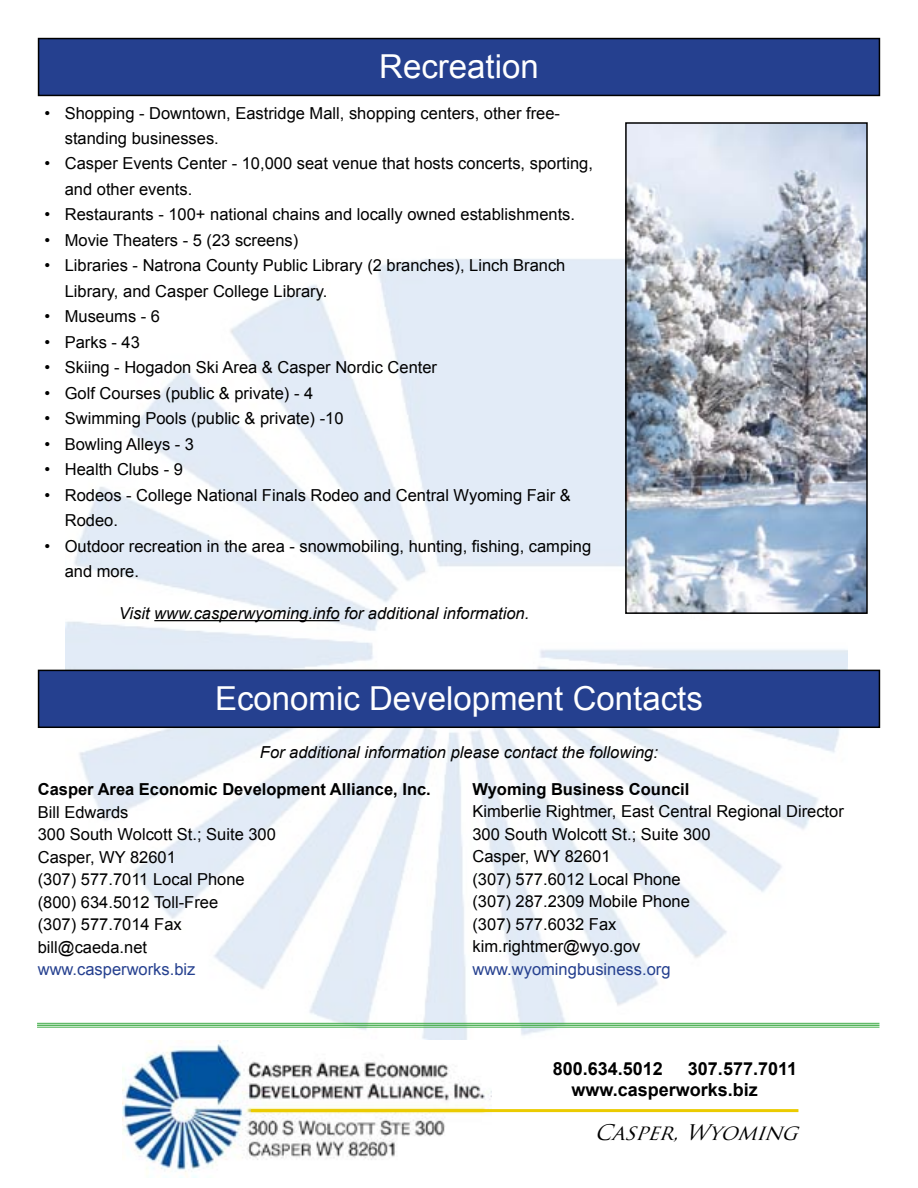
<style>
.page{position:relative;width:918px;height:1188px;background:#fff}
.page>*{position:absolute;margin:0;border:0;box-sizing:border-box;transform-origin:0 0}
.t1{font:33px "Arial";color:#fff}
.t2{font:italic 21px "Trajan Pro";color:#000}
.t3{font:700 18px/21.6px "Arial";color:#000}
.t4{font:16.5px/22.5px "Arial";color:#000}
.t5{font:italic 16.5px "Arial";color:#000}
.t6{font:700 16.5px "Arial";color:#000}
.t7{font:16.5px "Arial";color:#25408f}
</style>
<div class="page">
<img style="left:66px;top:259px;width:782px;height:781px">
<div style="left:39px;top:39px;width:840px;height:56px;background:#25408f"></div>
<div style="left:38px;top:38px;width:842px;height:58px;border:2px solid #000"></div>
<div style="left:39px;top:670px;width:840px;height:57px;background:#25408f"></div>
<div style="left:38px;top:670px;width:842px;height:58px;border:2px solid #000"></div>
<hr style="left:154px;top:620px;width:186px;height:1px;background:#000">
<img style="left:123px;top:1040px;width:369px;height:137px">
<hr style="left:251px;top:1109px;width:547px;height:3px;background:#ebcb00">
<img style="left:628px;top:125px;width:237px;height:486px">
<div style="left:625px;top:122px;width:243px;height:492px;border:2px solid #000"></div>
<hr style="left:37px;top:1023px;width:842px;height:1px;background:#41ad49">
<hr style="left:37px;top:1025px;width:842px;height:1px;background:#41ad49">
<hr style="left:37px;top:1027px;width:842px;height:1px;background:#41ad49">
<h1 class="t1" style="left:379px;top:45px;width:161px">Recreation</h1>
<p class="t4" style="left:65px;top:100px;width:497px;line-height:25.5px;text-indent:-20px">• Shopping - Downtown, Eastridge Mall, shopping centers, other free&shy;standing businesses.</p>
<p class="t4" style="left:65px;top:151px;width:530px;line-height:25.5px;text-indent:-20px">• Casper Events Center - 10,000 seat venue that hosts concerts, sporting, and other events.</p>
<p class="t4" style="left:45px;top:204px;width:532px">• Restaurants - 100+ national chains and locally owned establishments.</p>
<p class="t4" style="left:45px;top:229px;width:255px">• Movie Theaters - 5 (23 screens)</p>
<p class="t4" style="left:65px;top:253px;width:502px;line-height:25.5px;text-indent:-20px">• Libraries - Natrona County Public Library (2 branches), Linch Branch<br>Library, and Casper College Library.</p>
<p class="t4" style="left:45px;top:306px;width:117px">• Museums - 6</p>
<p class="t4" style="left:45px;top:331px;width:97px">• Parks - 43</p>
<p class="t4" style="left:45px;top:357px;width:394px">• Skiing - Hogadon Ski Area &amp; Casper Nordic Center</p>
<p class="t4" style="left:45px;top:382px;width:270px">• Golf Courses (public &amp; private) - 4</p>
<p class="t4" style="left:45px;top:408px;width:300px">• Swimming Pools (public &amp; private) -10</p>
<p class="t4" style="left:45px;top:433px;width:151px">• Bowling Alleys - 3</p>
<p class="t4" style="left:45px;top:459px;width:140px">• Health Clubs - 9</p>
<p class="t4" style="left:65px;top:483px;width:508px;line-height:25.5px;text-indent:-20px">• Rodeos - College National Finals Rodeo and Central Wyoming Fair &amp;<br>Rodeo.</p>
<p class="t4" style="left:65px;top:534px;width:528px;line-height:25.5px;text-indent:-20px">• Outdoor recreation in the area - snowmobiling, hunting, fishing, camping and more.</p>
<p class="t5" style="left:119px;top:602px;width:412px">Visit www.casperwyoming.info for additional information.</p>
<h1 class="t1" style="left:215px;top:677px;width:489px">Economic Development Contacts</h1>
<p class="t5" style="left:260px;top:741px;width:400px">For additional information please contact the following:</p>
<p class="t6" style="left:38px;top:779px;width:395px">Casper Area Economic Development Alliance, Inc.</p>
<p class="t4" style="left:38px;top:801px;width:240px">Bill Edwards<br>300 South Wolcott St.; Suite 300<br>Casper, WY 82601<br>(307) 577.7011 Local Phone (800) 634.5012 Toll-Free<br>(307) 577.7014 Fax bill@caeda.net</p>
<p class="t7" style="left:38px;top:959px;width:159px">www.casperworks.biz</p>
<p class="t6" style="left:472px;top:778px;width:218px">Wyoming Business Council</p>
<p class="t4" style="left:472px;top:800px;width:373px">Kimberlie Rightmer, East Central Regional Director<br>300 South Wolcott St.; Suite 300<br>Casper, WY 82601<br>(307) 577.6012 Local Phone<br>(307) 287.2309 Mobile Phone<br>(307) 577.6032 Fax<br>kim.rightmer@wyo.gov</p>
<p class="t7" style="left:472px;top:958px;width:200px">www.wyomingbusiness.org</p>
<p class="t3" style="left:553px;top:1058px;width:112px">800.634.5012</p>
<p class="t3" style="left:571px;top:1058px;width:227px;text-indent:117px">307.577.7011 www.casperworks.biz</p>
<p class="t2" style="left:594px;top:1119px;width:214px">Casper,Wyoming</p>
</div>
